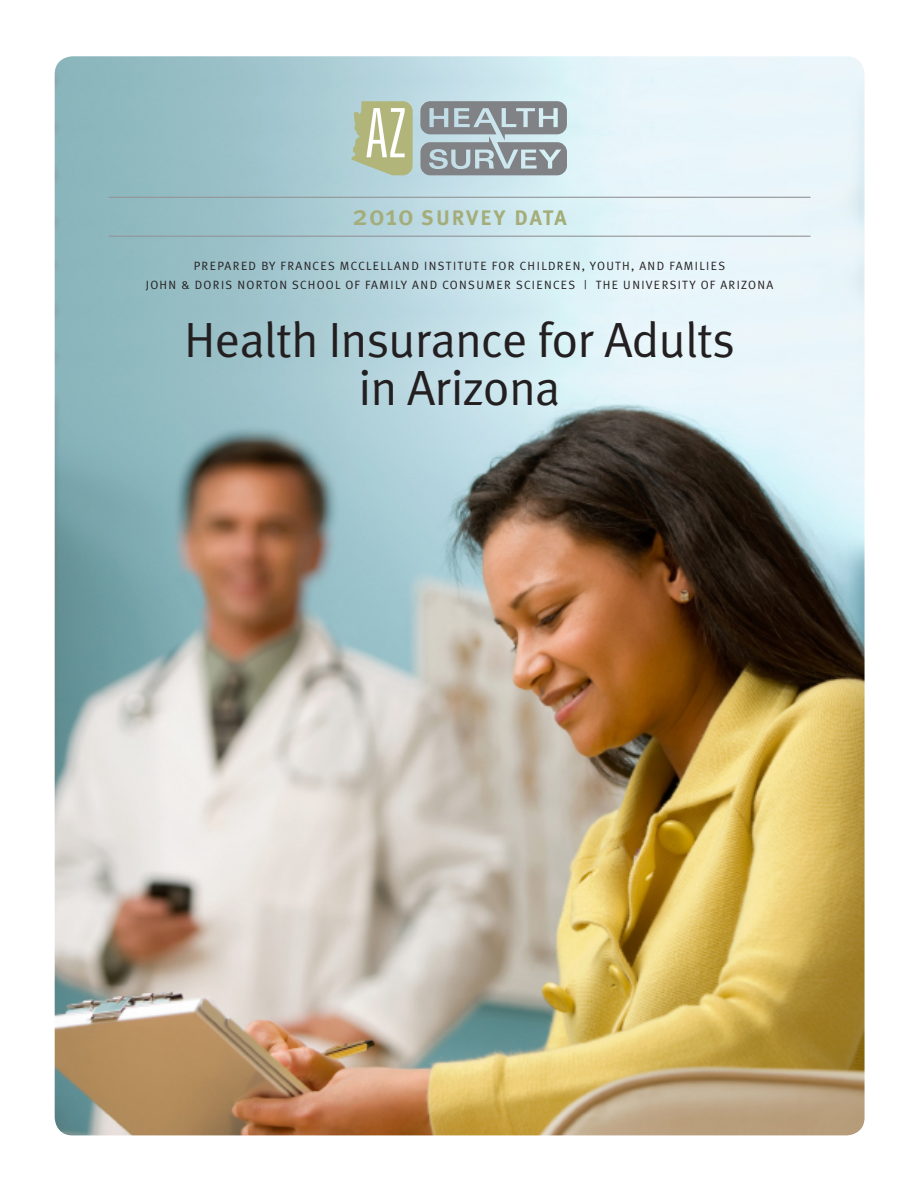
<style>
.page{position:relative;width:918px;height:1188px;background:#fff}
.page>*{position:absolute;margin:0;border:0;box-sizing:border-box;transform-origin:0 0}
.TinyLittleType{font:49.5px/48px "Meta Plus Normal";letter-spacing:-.01em;color:#231f20;text-align:center}
.t1{font:700 21px "Meta Plus";letter-spacing:.095em;color:#a4ad7a}
.TinyLittleType-2{font:12px "Meta Plus Normal";letter-spacing:.105em;color:#231f20}
.s1{font-weight:500;font-size:28.5px}
</style>
<div class="page">
<img style="left:55px;top:56px;width:810px;height:1079px">
<hr style="left:109px;top:197px;width:702px;height:1px;background:#939598">
<hr style="left:109px;top:236px;width:702px;height:1px;background:#939598">
<svg style="left:351px;top:101px;width:62px;height:74px;background:#bdc49c"></svg>
<svg style="left:420px;top:101px;width:147px;height:74px;background:#98a2a6"></svg>
<p class="t1" style="left:353px;top:205px;width:216px"><span class="s1">2010</span> SURVEY DATA</p>
<p class="TinyLittleType-2" style="left:194px;top:259px;width:533px">PREPARED BY FRANCES MCCLELLAND INSTITUTE FOR CHILDREN, YOUTH, AND FAMILIES</p>
<p class="TinyLittleType-2" style="left:146px;top:278px;width:629px">JOHN &amp; DORIS NORTON SCHOOL OF FAMILY AND CONSUMER SCIENCES | THE UNIVERSITY OF ARIZONA</p>
<p class="TinyLittleType" style="left:184px;top:315px;width:552px">Health Insurance for Adults in Arizona</p>
</div>
